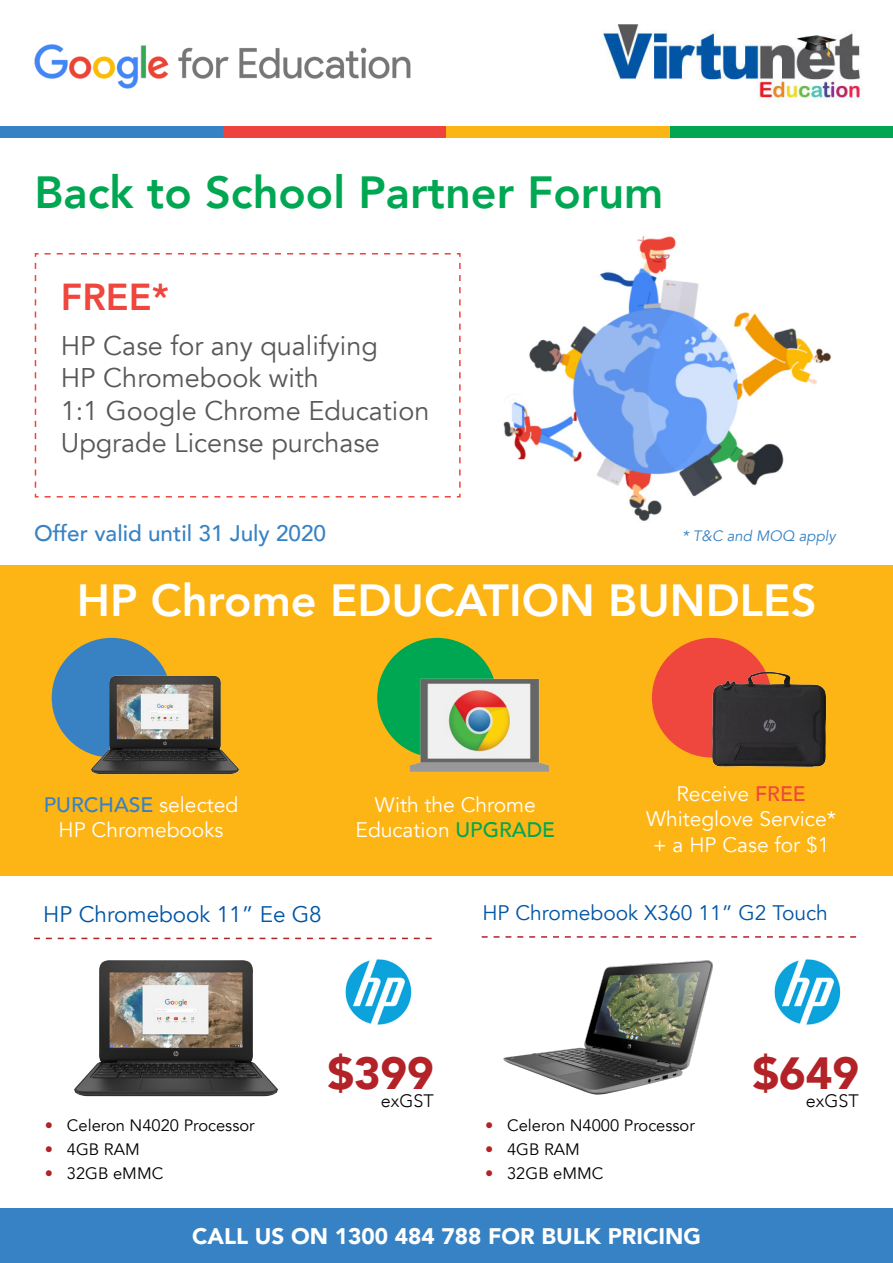
<style>
.page{position:relative;width:893px;height:1263px;background:#fff}
.page>*{position:absolute;margin:0;border:0;box-sizing:border-box;transform-origin:0 0}
.t1{font:800 45px "Avenir";color:#00a752}
.t2{font:800 45px "Avenir";color:#fff}
.t3{font:900 45px "Avenir";color:#b22226}
.t4{font:800 37.5px "Avenir";color:#ef463e}
.t5{font:27px "Avenir";color:#57585a}
.t6{font:900 22.5px "Avenir";color:#fff}
.t7{font:500 22.5px "Avenir";color:#3882c4}
.t8{font:22.5px "Avenir";color:#0155a5}
.t9{font:21px "Avenir";color:#fff}
.t10{font:21px "Avenir";color:#0155a5}
.t11{font:500 21px "Avenir";color:#3882c4}
.t12{font:300 18px "Avenir";color:#000}
.t13{font:16.5px "Avenir";color:#000}
.t14{font:italic 15px "Avenir";color:#3882c4}
.s1{font-weight:400;color:#fff}
.s2{font-weight:500;color:#00a752}
.s3{font-weight:500;color:#ef463e}
.s4{color:#b22226}
</style>
<div class="page">
<div style="left:0;top:566px;width:893px;height:310px;background:#fdb515"></div>
<div style="left:52px;top:638px;width:119px;height:119px;background:#3882c4;border-radius:50%"></div>
<div style="left:377px;top:638px;width:120px;height:119px;background:#00a752;border-radius:50%"></div>
<div style="left:652px;top:638px;width:120px;height:119px;background:#ef463e;border-radius:50%"></div>
<img style="left:503px;top:236px;width:328px;height:285px">
<svg style="left:34px;top:253px;width:427px;height:245px"></svg>
<img style="left:602px;top:24px;width:260px;height:78px">
<div style="left:0;top:126px;width:223px;height:11px;background:#3782c4"></div>
<div style="left:670px;top:126px;width:223px;height:11px;background:#00a651"></div>
<div style="left:223px;top:126px;width:223px;height:11px;background:#ee443d"></div>
<div style="left:446px;top:126px;width:224px;height:11px;background:#fbb515"></div>
<img style="left:34px;top:44px;width:377px;height:45px">
<img style="left:74px;top:960px;width:203px;height:137px">
<img style="left:91px;top:665px;width:147px;height:110px">
<img style="left:406px;top:665px;width:144px;height:107px">
<img style="left:707px;top:665px;width:120px;height:102px">
<img style="left:503px;top:960px;width:209px;height:135px">
<svg style="left:482px;top:936px;width:374px;height:2px"></svg>
<svg style="left:34px;top:938px;width:398px;height:1px"></svg>
<div style="left:0;top:1209px;width:893px;height:54px;background:#3782c4"></div>
<img style="left:345px;top:959px;width:67px;height:66px">
<img style="left:774px;top:959px;width:67px;height:66px">
<p class="t1" style="left:34px;top:157px;width:630px">Back to School Partner Forum</p>
<p class="t4" style="left:61px;top:268px;width:110px">FREE*</p>
<p class="t5" style="left:61px;top:330px;width:319px">HP Case for any qualifying</p>
<p class="t5" style="left:61px;top:362px;width:260px">HP Chromebook with</p>
<p class="t5" style="left:61px;top:394px;width:370px">1:1 Google Chrome Education</p>
<p class="t5" style="left:61px;top:427px;width:321px">Upgrade License purchase</p>
<p class="t7" style="left:34px;top:514px;width:294px">Offer valid until 31 July 2020</p>
<p class="t14" style="left:682px;top:527px;width:155px">* T&amp;C and MOQ apply</p>
<p class="t2" style="left:77px;top:565px;width:741px">HP Chrome EDUCATION BUNDLES</p>
<p class="t11" style="left:44px;top:787px;width:196px">PURCHASE <span class="s1">selected</span></p>
<p class="t9" style="left:59px;top:818px;width:166px">HP Chromebooks</p>
<p class="t9" style="left:375px;top:792px;width:163px">With the Chrome</p>
<p class="t9" style="left:356px;top:818px;width:201px">Education <span class="s2">UPGRADE</span></p>
<p class="t9" style="left:676px;top:781px;width:131px">Receive <span class="s3">FREE</span></p>
<p class="t9" style="left:646px;top:807px;width:191px">Whiteglove Service*</p>
<p class="t9" style="left:653px;top:832px;width:178px">+ a HP Case for $1</p>
<p class="t8" style="left:43px;top:900px;width:280px">HP Chromebook 11” Ee G8</p>
<p class="t10" style="left:482px;top:900px;width:347px">HP Chromebook X360 11” G2 Touch</p>
<p class="t13" style="left:45px;top:1116px;width:211px"><span class="s4">•</span> Celeron N4020 Processor</p>
<p class="t13" style="left:45px;top:1140px;width:96px"><span class="s4">•</span> 4GB RAM</p>
<p class="t13" style="left:45px;top:1164px;width:120px"><span class="s4">•</span> 32GB eMMC</p>
<p class="t3" style="left:327px;top:1034px;width:108px">$399</p>
<p class="t12" style="left:381px;top:1090px;width:55px">exGST</p>
<p class="t13" style="left:485px;top:1115px;width:211px"><span class="s4">•</span> Celeron N4000 Processor</p>
<p class="t13" style="left:485px;top:1139px;width:96px"><span class="s4">•</span> 4GB RAM</p>
<p class="t13" style="left:485px;top:1163px;width:120px"><span class="s4">•</span> 32GB eMMC</p>
<p class="t6" style="left:192px;top:1217px;width:510px">CALL US ON 1300 484 788 FOR BULK PRICING</p>
<p class="t3" style="left:752px;top:1034px;width:108px">$649</p>
<p class="t12" style="left:806px;top:1090px;width:55px">exGST</p>
</div>
